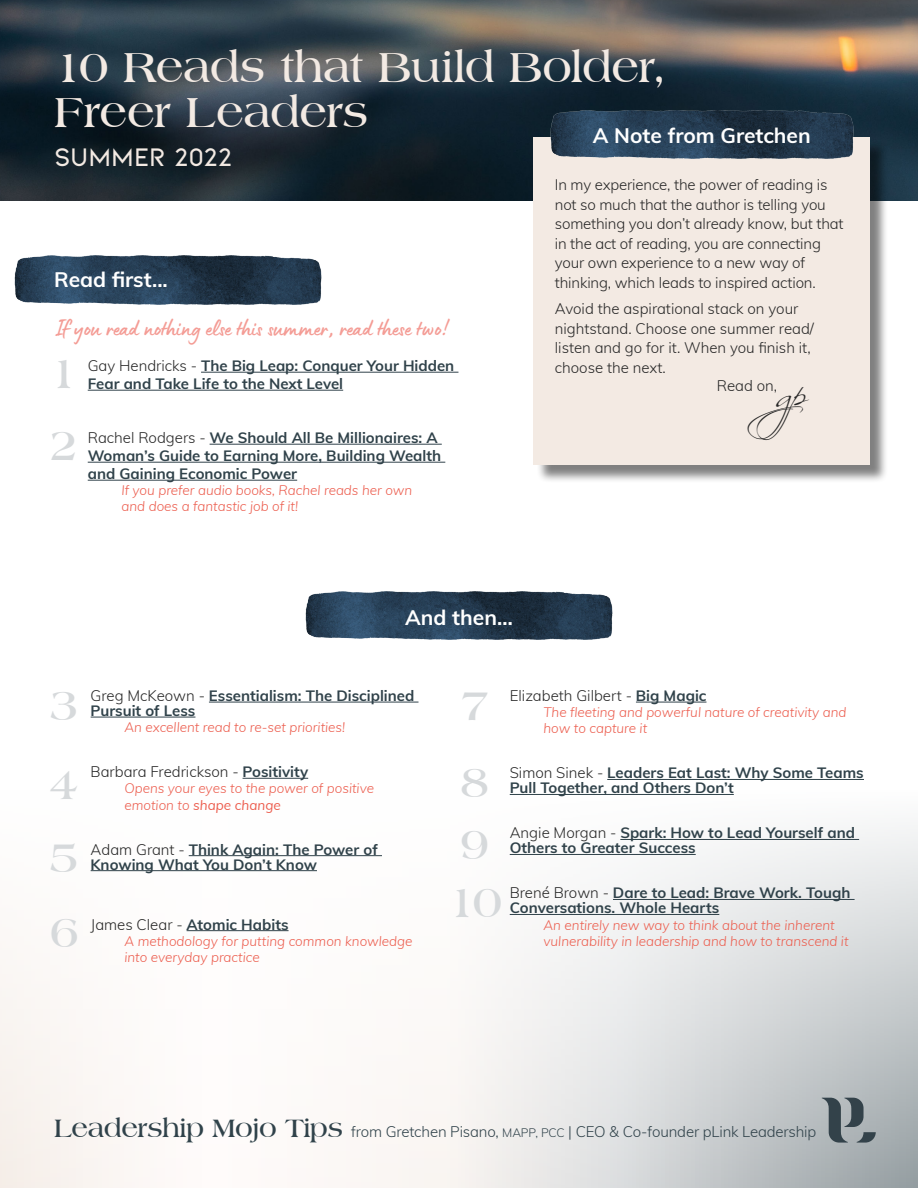
<style>
.page{position:relative;width:918px;height:1188px;background:#fff}
.page>*{position:absolute;margin:0;border:0;box-sizing:border-box;transform-origin:0 0}
.t1{font:700 45px/45px "Americana BT";letter-spacing:-.005em;color:#f3eae3}
.t2{font:700 45px/72px "Americana BT";color:#d6d9db}
.t3{font:36px "Scriptina";color:#262626}
.t4{font:600 27px "Kiona";letter-spacing:-.02em;color:#f3eae3}
.t5{font:24px "Lumios Marker";color:#f49c95}
.t6{font:700 21px "Muli";color:#fff}
.t7{font:700 15px/15px "Muli";color:#30424a}
.t8{font:300 15px/19.5px "Muli";letter-spacing:-.01em;color:#262626}
.t9{font:300 15px "Muli";letter-spacing:-.01em;color:#30424a}
.t10{font:italic 300 13.5px/16.2px "Muli";color:#ec5d4e}
.s1{font-weight:300;color:#262626}
.s2{font-weight:700;color:#30424a}
.s3{font-weight:400}
.s4{font-family:"Americana BT";font-weight:700;font-size:27px}
.s5{font-size:12px}
</style>
<div class="page">
<svg style="left:0;top:794px;width:918px;height:394px"></svg>
<svg style="left:822px;top:1098px;width:54px;height:45px;background:#7c858a"></svg>
<img style="left:14px;top:256px;width:308px;height:48px">
<img style="left:0;top:0;width:918px;height:201px">
<div style="left:536px;top:140px;width:353px;height:343px;background:#000;opacity:.5"></div>
<div style="left:534px;top:138px;width:336px;height:327px;background:#f3eae3"></div>
<hr style="left:201px;top:372px;width:257px;height:1px;background:#30424a">
<hr style="left:88px;top:390px;width:255px;height:1px;background:#30424a">
<hr style="left:210px;top:444px;width:232px;height:1px;background:#30424a">
<hr style="left:88px;top:462px;width:357px;height:1px;background:#30424a">
<hr style="left:88px;top:480px;width:209px;height:1px;background:#30424a">
<img style="left:550px;top:110px;width:304px;height:48px">
<img style="left:305px;top:592px;width:308px;height:48px">
<hr style="left:209px;top:702px;width:210px;height:1px;background:#30424a">
<hr style="left:91px;top:717px;width:104px;height:1px;background:#30424a">
<hr style="left:243px;top:778px;width:65px;height:1px;background:#30424a">
<hr style="left:189px;top:855px;width:193px;height:1px;background:#30424a">
<hr style="left:91px;top:870px;width:226px;height:1px;background:#30424a">
<hr style="left:187px;top:930px;width:102px;height:1px;background:#30424a">
<hr style="left:636px;top:702px;width:70px;height:1px;background:#30424a">
<hr style="left:607px;top:779px;width:257px;height:1px;background:#30424a">
<hr style="left:510px;top:794px;width:224px;height:1px;background:#30424a">
<hr style="left:620px;top:839px;width:239px;height:1px;background:#30424a">
<hr style="left:510px;top:854px;width:186px;height:1px;background:#30424a">
<hr style="left:613px;top:899px;width:242px;height:1px;background:#30424a">
<hr style="left:510px;top:914px;width:209px;height:1px;background:#30424a">
<h1 class="t1" style="left:54px;top:44px;width:614px">10 Reads that Build Bolder,<br>Freer Leaders</h1>
<h3 class="t4" style="left:54px;top:142px;width:180px">SUMMER 2022</h3>
<h3 class="t6" style="left:593px;top:120px;width:219px">A Note from Gretchen</h3>
<h3 class="t6" style="left:54px;top:264px;width:115px">Read first...</h3>
<h3 class="t5" style="left:54px;top:313px;width:396px">If you read nothing else this summer, read these two!</h3>
<p class="t7" style="left:88px;top:356px;width:368px;line-height:18px"><span class="s1">Gay Hendricks -</span> The Big Leap: Conquer Your Hidden<br>Fear and Take Life to the Next Level</p>
<h1 class="t2" style="left:49px;top:336px;width:31px">1<br>2</h1>
<p class="t7" style="left:88px;top:428px;width:355px;line-height:18px"><span class="s1">Rachel Rodgers -</span> We Should All Be Millionaires: A<br>Woman’s Guide to Earning More, Building Wealth and Gaining Economic Power</p>
<p class="t10" style="left:122px;top:482px;width:292px">If you prefer audio books, Rachel reads her own and does a fantastic job of it!</p>
<h3 class="t6" style="left:405px;top:602px;width:109px">And then…</h3>
<p class="t8" style="left:555px;top:175px;width:290px">In my experience, the power of reading is not so much that the author is telling you something you don’t already know, but that in the act of reading, you are connecting your own experience to a new way of thinking, which leads to inspired action.</p>
<p class="t8" style="left:555px;top:298px;width:261px">Avoid the aspirational stack on your nightstand. Choose one summer read/ listen and go for it. When you finish it, choose the next.</p>
<p class="t8" style="left:717px;top:375px;width:62px">Read on,</p>
<h2 class="t3" style="left:776px;top:373px;width:69px">gp</h2>
<h1 class="t2" style="left:49px;top:665px;width:31px;line-height:78.8px">3<br>4</h1>
<h1 class="t2" style="left:49px;top:819px;width:31px;line-height:74.2px">5<br>6</h1>
<p class="t7" style="left:91px;top:687px;width:325px"><span class="s1">Greg McKeown -</span> Essentialism: The Disciplined<br>Pursuit of Less</p>
<p class="t10" style="left:124px;top:719px;width:222px">An excellent read to re-set priorities!</p>
<p class="t8" style="left:91px;top:761px;width:219px">Barbara Fredrickson - <span class="s2">Positivity</span></p>
<p class="t10" style="left:124px;top:780px;width:251px">Opens your eyes to the power of positive emotion to <span class="s3">shape change</span></p>
<p class="t7" style="left:91px;top:841px;width:289px"><span class="s1">Adam Grant -</span> Think Again: The Power of<br>Knowing What You Don’t Know</p>
<p class="t7" style="left:91px;top:916px;width:199px"><span class="s1">James Clear -</span> Atomic Habits</p>
<p class="t10" style="left:124px;top:932px;width:290px">A methodology for putting common knowledge into everyday practice</p>
<h1 class="t2" style="left:460px;top:666px;width:31px;line-height:76.5px">7<br>8</h1>
<h1 class="t2" style="left:448px;top:814px;width:56px;line-height:57.8px">9<br>10</h1>
<p class="t8" style="left:510px;top:685px;width:198px">Elizabeth Gilbert - <span class="s2">Big Magic</span></p>
<p class="t10" style="left:544px;top:704px;width:304px">The fleeting and powerful nature of creativity and how to capture it</p>
<p class="t7" style="left:510px;top:765px;width:356px"><span class="s1">Simon Sinek -</span> Leaders Eat Last: Why Some Teams<br>Pull Together, and Others Don’t</p>
<p class="t7" style="left:510px;top:825px;width:347px"><span class="s1">Angie Morgan -</span> Spark: How to Lead Yourself and<br>Others to Greater Success</p>
<p class="t7" style="left:510px;top:885px;width:342px"><span class="s1">Brené Brown -</span> Dare to Lead: Brave Work. Tough<br>Conversations. Whole Hearts</p>
<p class="t10" style="left:544px;top:916px;width:307px">An entirely new way to think about the inherent vulnerability in leadership and how to transcend it</p>
<p class="t9" style="left:54px;top:1121px;width:764px"><span class="s4">Leadership Mojo Tips</span> from Gretchen Pisano, <span class="s5">MAPP, PCC</span> | CEO &amp; Co-founder pLink Leadership</p>
</div>
